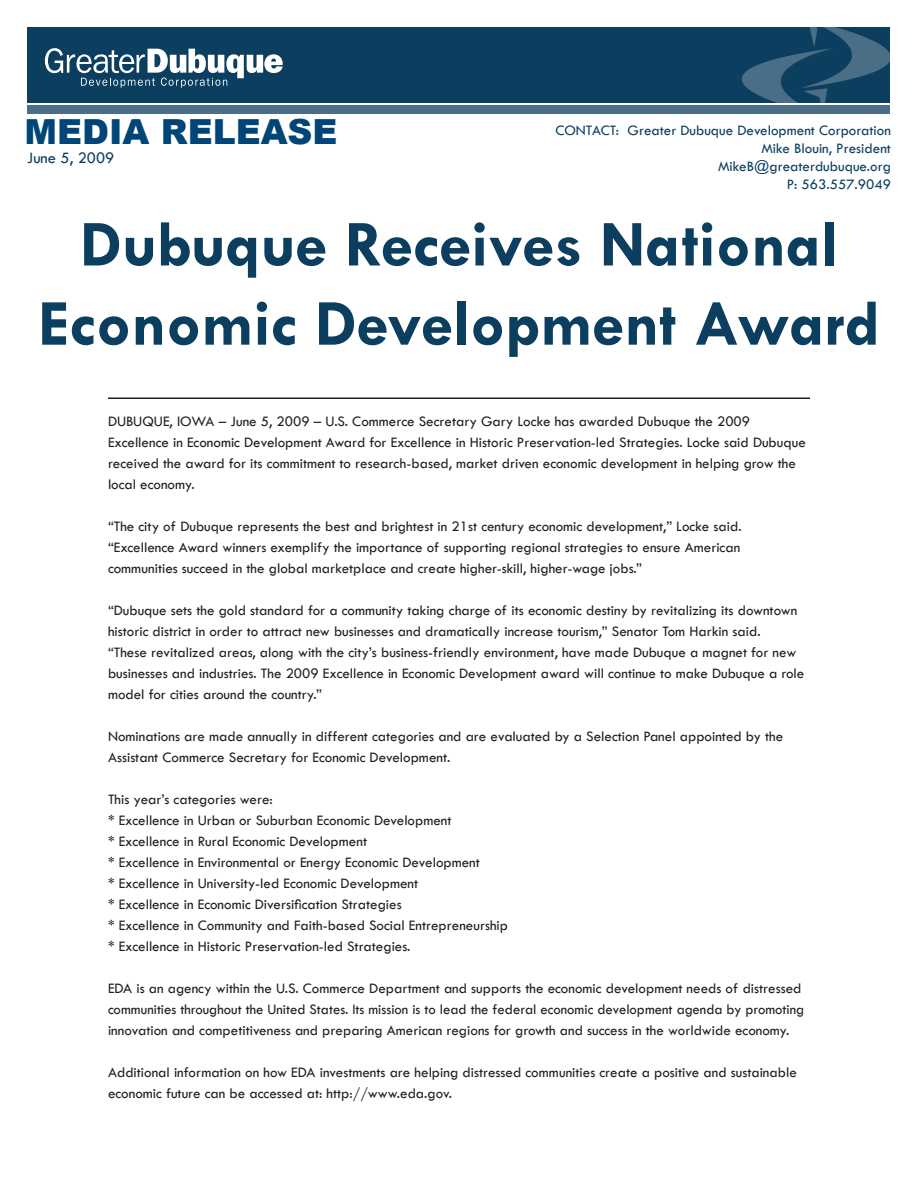
<style>
.page{position:relative;width:918px;height:1188px;background:#fff}
.page>*{position:absolute;margin:0;border:0;box-sizing:border-box;transform-origin:0 0}
.t1{font:700 66px/79.2px "Tw Cen";color:#0c3e60;text-align:center}
.t2{font:900 34.5px "Arial";color:#004577}
.Date{font:16.5px "Tw Cen";color:#0c3e60}
.Body_Copy{font:15px/21px "Tw Cen";color:#231f20}
.Contact{font:15px "Tw Cen";color:#0c3e60}
</style>
<div class="page">
<div style="left:27px;top:27px;width:862px;height:76px;background:#0c3e60"></div>
<svg style="left:45px;top:48px;width:238px;height:40px"></svg>
<div style="left:27px;top:105px;width:862px;height:8px;background:#496e85"></div>
<svg style="left:741px;top:27px;width:148px;height:76px"></svg>
<hr style="left:108px;top:398px;width:702px;height:1px;background:#231f20">
<h2 class="t2" style="left:25px;top:106px;width:315px">MEDIA RELEASE</h2>
<p class="Contact" style="left:555px;top:121px;width:337px">CONTACT: Greater Dubuque Development Corporation</p>
<p class="Contact" style="left:761px;top:139px;width:131px">Mike Blouin, President</p>
<p class="Contact" style="left:718px;top:157px;width:174px">MikeB@greaterdubuque.org</p>
<p class="Contact" style="left:787px;top:175px;width:106px">P: 563.557.9049</p>
<p class="Date" style="left:27px;top:148px;width:89px">June 5, 2009</p>
<p class="t1" style="left:38px;top:203px;width:844px">Dubuque Receives National<br>Economic Development Award</p>
<p class="Body_Copy" style="left:108px;top:411px;width:699px">DUBUQUE, IOWA – June 5, 2009 – U.S. Commerce Secretary Gary Locke has awarded Dubuque the 2009<br>Excellence in Economic Development Award for Excellence in Historic Preservation-led Strategies. Locke said Dubuque received the award for its commitment to research-based, market driven economic development in helping grow the local economy.</p>
<p class="Body_Copy" style="left:108px;top:516px;width:635px;text-align:justify">“The city of Dubuque represents the best and brightest in 21st century economic development,” Locke said. “Excellence Award winners exemplify the importance of supporting regional strategies to ensure American communities succeed in the global marketplace and create higher-skill, higher-wage jobs.”</p>
<p class="Body_Copy" style="left:108px;top:600px;width:698px">“Dubuque sets the gold standard for a community taking charge of its economic destiny by revitalizing its downtown historic district in order to attract new businesses and dramatically increase tourism,” Senator Tom Harkin said.<br>“These revitalized areas, along with the city’s business-friendly environment, have made Dubuque a magnet for new businesses and industries. The 2009 Excellence in Economic Development award will continue to make Dubuque a role model for cities around the country.”</p>
<p class="Body_Copy" style="left:108px;top:726px;width:677px">Nominations are made annually in different categories and are evaluated by a Selection Panel appointed by the<br>Assistant Commerce Secretary for Economic Development.</p>
<p class="Body_Copy" style="left:108px;top:789px;width:166px">This year’s categories were:</p>
<p class="Body_Copy" style="left:108px;top:810px;width:345px">* Excellence in Urban or Suburban Economic Development</p>
<p class="Body_Copy" style="left:108px;top:831px;width:261px">* Excellence in Rural Economic Development</p>
<p class="Body_Copy" style="left:108px;top:852px;width:373px">* Excellence in Environmental or Energy Economic Development</p>
<p class="Body_Copy" style="left:108px;top:873px;width:312px">* Excellence in University-led Economic Development</p>
<p class="Body_Copy" style="left:108px;top:894px;width:295px">* Excellence in Economic Diversification Strategies</p>
<p class="Body_Copy" style="left:108px;top:915px;width:402px">* Excellence in Community and Faith-based Social Entrepreneurship</p>
<p class="Body_Copy" style="left:108px;top:936px;width:304px">* Excellence in Historic Preservation-led Strategies.</p>
<p class="Body_Copy" style="left:108px;top:978px;width:698px">EDA is an agency within the U.S. Commerce Department and supports the economic development needs of distressed communities throughout the United States. Its mission is to lead the federal economic development agenda by promoting innovation and competitiveness and preparing American regions for growth and success in the worldwide economy.</p>
<p class="Body_Copy" style="left:108px;top:1062px;width:690px">Additional information on how EDA investments are helping distressed communities create a positive and sustainable economic future can be accessed at: http://www.eda.gov.</p>
</div>
